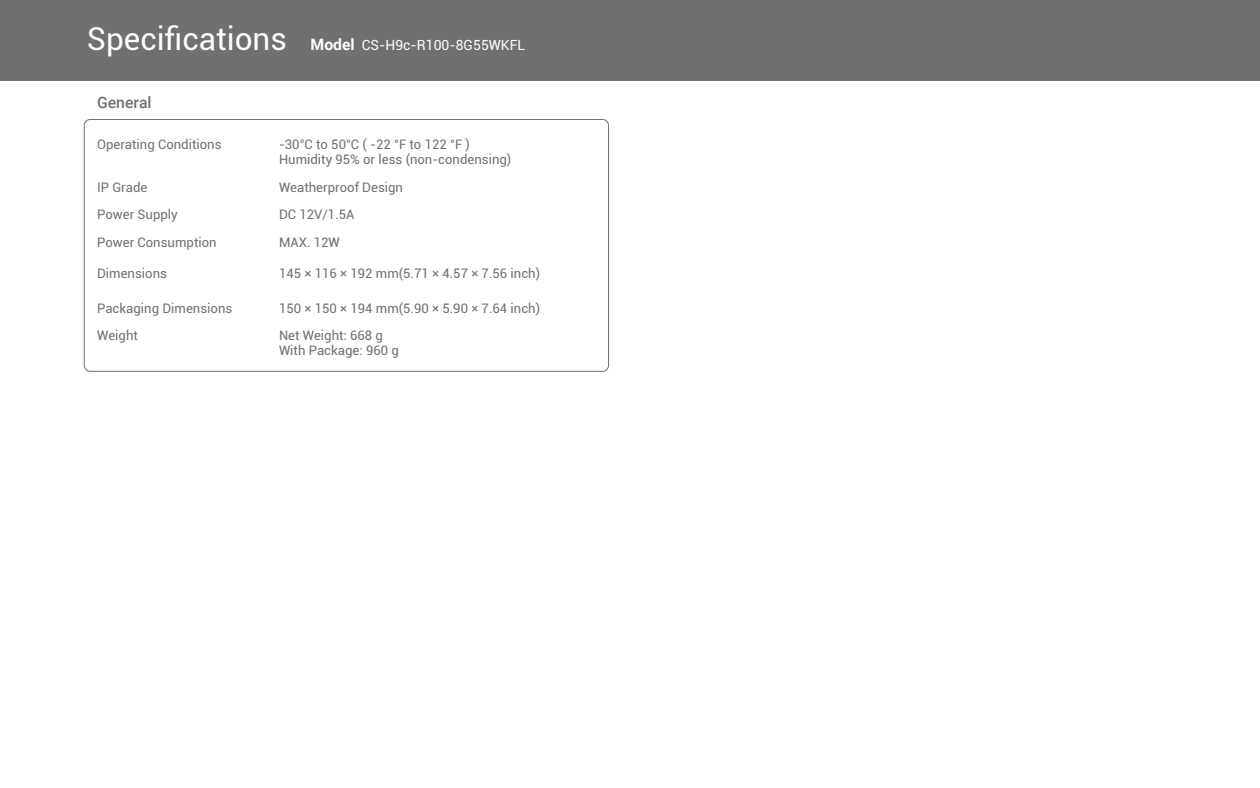
<style>
.page{position:relative;width:1260px;height:788px;background:#fff}
.page>*{position:absolute;margin:0;border:0;box-sizing:border-box;transform-origin:0 0}
.t1{font:500 15.75px "Roboto";color:#717071}
.t2{font:14px "Roboto";color:#fcfdfd}
.t3{font:13.12px/15.8px "Roboto";color:#717071}
.s1{font-size:31.5px}
.s2{font-weight:700;font-size:15.75px}
</style>
<div class="page">
<div style="left:0;top:0;width:1260px;height:80px;background:#717071"></div>
<div style="left:84px;top:119px;width:525px;height:253px;border:1px solid #717071;border-radius:6px"></div>
<p class="t2" style="left:87px;top:35px;width:440px"><span class="s1">Specifications</span> <span class="s2">Model</span> CS-H9c-R100-8G55WKFL</p>
<p class="t1" style="left:97px;top:91px;width:56px">General</p>
<p class="t3" style="left:97px;top:136px;width:126px">Operating Conditions</p>
<p class="t3" style="left:279px;top:136px;width:234px">-30°C to 50°C ( -22 °F to 122 °F )<br>Humidity 95% or less (non-condensing)</p>
<p class="t3" style="left:97px;top:179px;width:52px">IP Grade</p>
<p class="t3" style="left:279px;top:179px;width:126px">Weatherproof Design</p>
<p class="t3" style="left:97px;top:206px;width:82px">Power Supply</p>
<p class="t3" style="left:279px;top:206px;width:77px">DC 12V/1.5A</p>
<p class="t3" style="left:97px;top:234px;width:121px">Power Consumption</p>
<p class="t3" style="left:279px;top:234px;width:62px">MAX. 12W</p>
<p class="t3" style="left:97px;top:265px;width:71px">Dimensions</p>
<p class="t3" style="left:279px;top:265px;width:263px">145 × 116 × 192 mm(5.71 × 4.57 × 7.56 inch)</p>
<p class="t3" style="left:97px;top:299px;width:137px">Packaging Dimensions</p>
<p class="t3" style="left:279px;top:299px;width:263px">150 × 150 × 194 mm(5.90 × 5.90 × 7.64 inch)</p>
<p class="t3" style="left:97px;top:326px;width:42px">Weight</p>
<p class="t3" style="left:279px;top:326px;width:121px">Net Weight: 668 g<br>With Package: 960 g</p>
</div>
